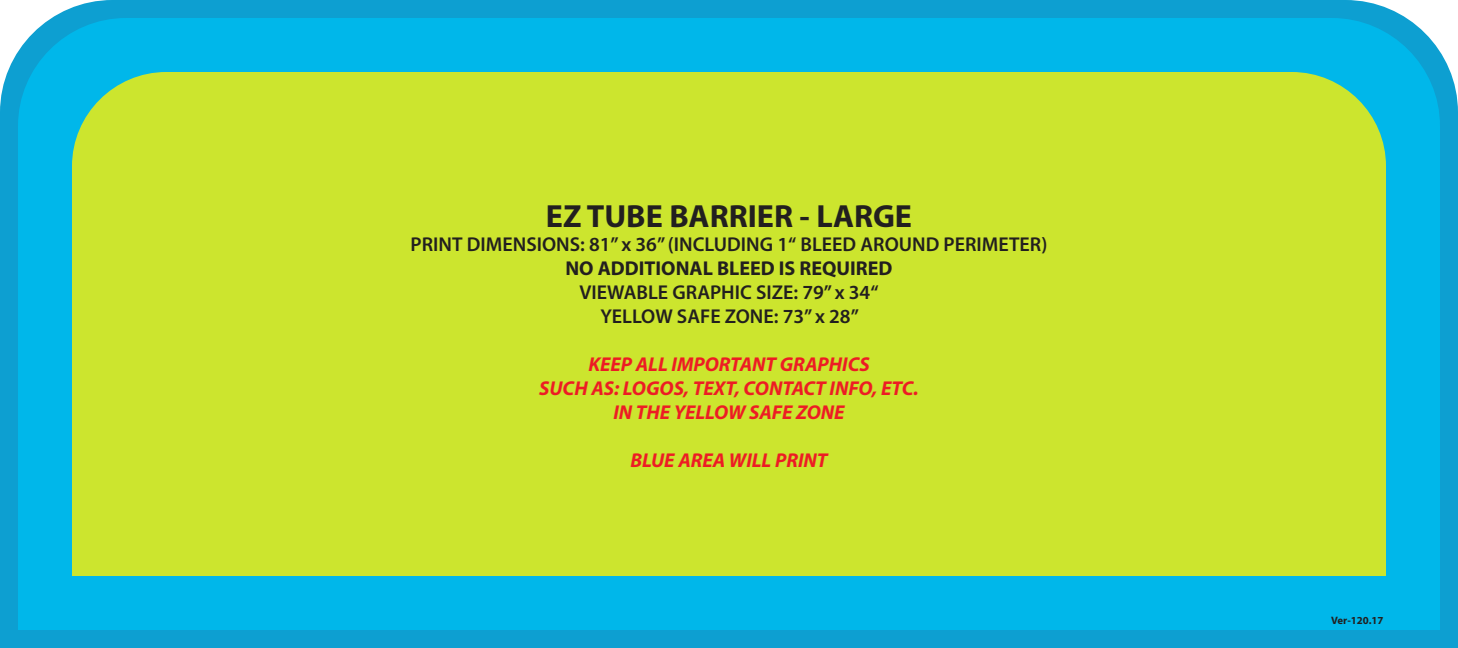
<style>
.page{position:relative;width:1458px;height:648px;background:#0d9fd1}
.page>*{position:absolute;margin:0;border:0;box-sizing:border-box;transform-origin:0 0}
.t1{font:700 32.12px "Myriad Pro";color:#221f1f}
.t2{font:600 20.07px/24.1px "Myriad Pro";color:#221f1f;text-align:center}
.t3{font:italic 700 20.07px/24.1px "Myriad Pro";color:#ed1c24;text-align:center}
.t4{font:700 20.07px "Myriad Pro";color:#221f1f}
.t5{font:700 10.78px "Myriad Pro";color:#221f1f}
</style>
<div class="page">
<div style="left:18px;top:18px;width:1422px;height:612px;background:#00b7ea"></div>
<div style="left:72px;top:72px;width:1314px;height:504px;background:#cce52e"></div>
<h1 class="t1" style="left:546px;top:204px;width:368px">EZ TUBE BARRIER - LARGE</h1>
<p class="t2" style="left:411px;top:233px;width:638px">PRINT DIMENSIONS: 81” x 36” (INCLUDING 1“ BLEED AROUND PERIMETER)</p>
<p class="t4" style="left:565px;top:261px;width:329px">NO ADDITIONAL BLEED IS REQUIRED</p>
<p class="t2" style="left:579px;top:281px;width:301px">VIEWABLE GRAPHIC SIZE: 79” x 34“<br>YELLOW SAFE ZONE: 73” x 28”</p>
<p class="t3" style="left:539px;top:353px;width:381px">KEEP ALL IMPORTANT GRAPHICS<br>SUCH AS: LOGOS, TEXT, CONTACT INFO, ETC.<br>IN THE YELLOW SAFE ZONE</p>
<p class="t3" style="left:630px;top:450px;width:199px">BLUE AREA WILL PRINT</p>
<p class="t5" style="left:1331px;top:616px;width:54px">Ver-120.17</p>
</div>
